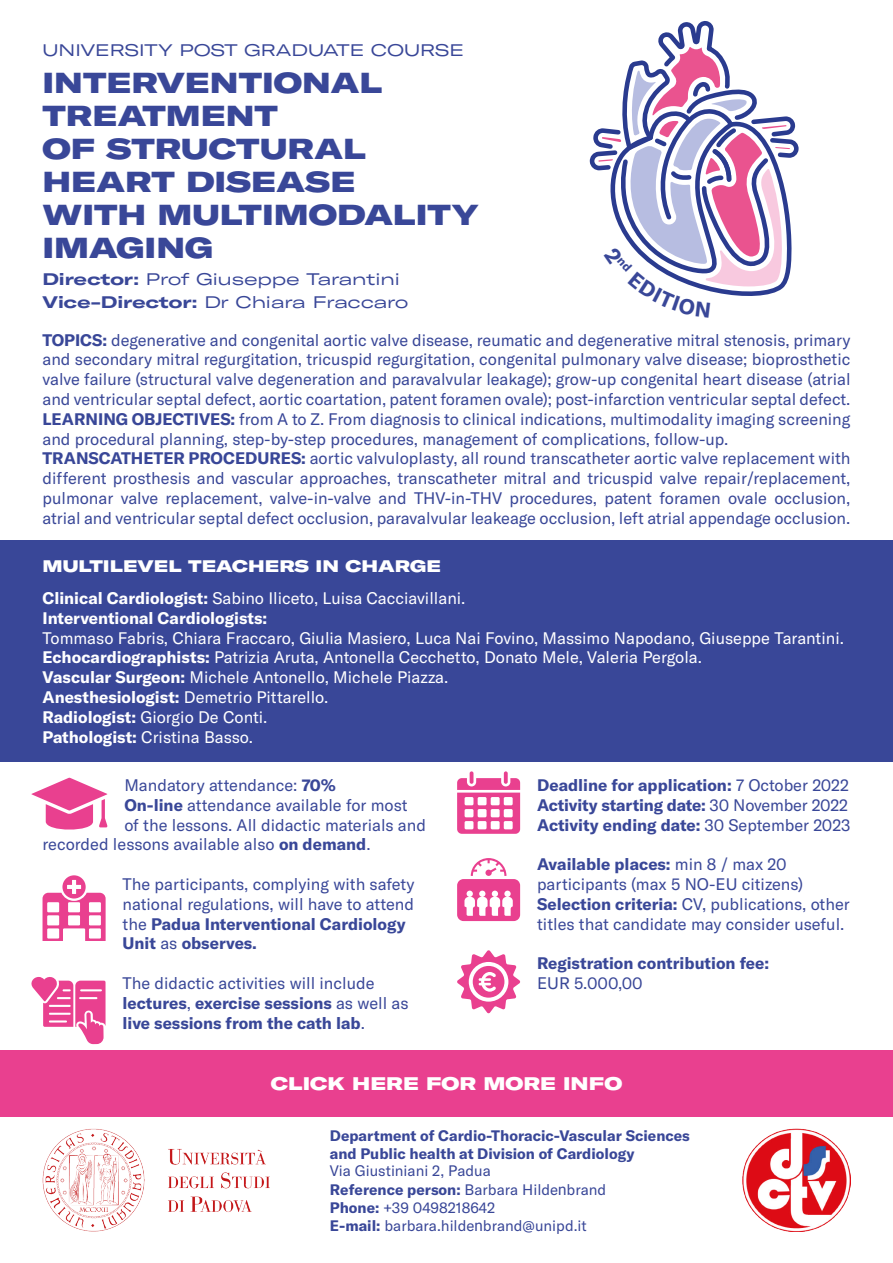
<style>
.page{position:relative;width:893px;height:1263px;background:#fff}
.page>*{position:absolute;margin:0;border:0;box-sizing:border-box;transform-origin:0 0}
.t1{font:900 expanded 28.5px/33px "GT America";color:#394798}
.t2{font:900 expanded 18px "GT America";color:#fff}
.t3{font:16.5px/19.8px "GT America";color:#394798}
.t4{font:16.5px/19.8px "GT America";color:#fff}
.t5{font:700 16.5px/19.8px "GT America";color:#394798}
.t6{font:expanded 16.5px "GT America";color:#394798}
.t7{font:900 expanded 16.5px "GT America";color:#fff}
.t8{font:700 15px/18.1px "GT America";color:#394798}
.s1{font-weight:700}
.s2{font-weight:400}
.s3{font-family:"Tahoma";font-weight:400}
</style>
<div class="page">
<div style="left:0;top:540px;width:893px;height:221px;background:#394798"></div>
<div style="left:0;top:1050px;width:893px;height:66px;background:#e9408f"></div>
<img style="left:743px;top:1128px;width:107px;height:103px">
<img style="left:43px;top:1128px;width:227px;height:103px">
<svg style="left:457px;top:771px;width:63px;height:63px"></svg>
<svg style="left:457px;top:858px;width:63px;height:63px"></svg>
<svg style="left:457px;top:950px;width:63px;height:63px"></svg>
<svg style="left:31px;top:977px;width:75px;height:67px"></svg>
<svg style="left:31px;top:778px;width:76px;height:52px"></svg>
<svg style="left:43px;top:875px;width:63px;height:66px"></svg>
<svg style="left:589px;top:21px;width:210px;height:275px"></svg>
<p class="t6" style="left:43px;top:40px;width:423px">UNIVERSITY POST GRADUATE COURSE</p>
<p class="t1" style="left:43px;top:66px;width:341px">INTERVENTIONAL<br>TREATMENT<br>OF STRUCTURAL</p>
<p class="t1" style="left:43px;top:165px;width:437px">HEART DISEASE<br>WITH MULTIMODALITY<br>IMAGING</p>
<p class="t6" style="left:43px;top:269px;width:359px"><span class="s1">Director:</span> Prof Giuseppe Tarantini</p>
<p class="t6" style="left:43px;top:292px;width:367px"><span class="s1">Vice-Director:</span> Dr Chiara Fraccaro</p>
<p class="t3" style="left:43px;top:330px;width:809px;text-align:justify"><span class="s1">TOPICS:</span> degenerative and congenital aortic valve disease, reumatic and degenerative mitral stenosis, primary and secondary mitral regurgitation, tricuspid regurgitation, congenital pulmonary valve disease; bioprosthetic valve failure (structural valve degeneration and paravalvular leakage); grow-up congenital heart disease (atrial and ventricular septal defect, aortic coartation, patent foramen ovale); post-infarction ventricular septal defect.</p>
<p class="t3" style="left:43px;top:409px;width:809px"><span class="s1">LEARNING OBJECTIVES:</span> from A to Z. From diagnosis to clinical indications, multimodality imaging screening and procedural planning, step-by-step procedures, management of complications, follow-up.</p>
<p class="t3" style="left:43px;top:449px;width:809px;text-align:justify"><span class="s1">TRANSCATHETER PROCEDURES:</span> aortic valvuloplasty, all round transcatheter aortic valve replacement with different prosthesis and vascular approaches, transcatheter mitral and tricuspid valve repair/replacement, pulmonar valve replacement, valve-in-valve and THV-in-THV procedures, patent foramen ovale occlusion, atrial and ventricular septal defect occlusion, paravalvular leakeage occlusion, left atrial appendage occlusion.</p>
<p class="t7" style="left:43px;top:556px;width:400px">MULTILEVEL TEACHERS IN CHARGE</p>
<p class="t4" style="left:43px;top:588px;width:424px"><span class="s1">Clinical Cardiologist:</span> Sabino Iliceto, Luisa Cacciavillani.</p>
<p class="t4" style="left:43px;top:608px;width:803px"><span class="s1">Interventional Cardiologists:<br></span>Tommaso Fabris, Chiara Fraccaro, Giulia Masiero, Luca Nai Fovino, Massimo Napodano, Giuseppe Tarantini.</p>
<p class="t4" style="left:43px;top:648px;width:661px"><span class="s1">Echocardiographists:</span> Patrizia Aruta, Antonella Cecchetto, Donato Mele, Valeria Pergola.</p>
<p class="t4" style="left:43px;top:667px;width:407px"><span class="s1">Vascular Surgeon:</span> Michele Antonello, Michele Piazza.</p>
<p class="t4" style="left:43px;top:687px;width:287px"><span class="s1">Anesthesiologist:</span> Demetrio Pittarello.</p>
<p class="t4" style="left:43px;top:707px;width:226px"><span class="s1">Radiologist:</span> Giorgio De Conti.</p>
<p class="t4" style="left:43px;top:727px;width:212px"><span class="s1">Pathologist:</span> Cristina Basso.</p>
<p class="t3" style="left:124px;top:775px;width:213px">Mandatory attendance: <span class="s1">70%</span></p>
<p class="t3" style="left:124px;top:795px;width:285px"><span class="s1">On-line</span> attendance available for most</p>
<p class="t3" style="left:124px;top:815px;width:303px">of the lessons. All didactic materials and</p>
<p class="t3" style="left:43px;top:835px;width:330px">recorded lessons available also <span class="s1">on demand</span>.</p>
<p class="t3" style="left:123px;top:874px;width:293px">The participants, complying with safety national regulations, will have to attend the <span class="s1">Padua Interventional Cardiology Unit</span> as <span class="s1">observes.</span></p>
<p class="t5" style="left:123px;top:973px;width:288px"><span class="s2">The didactic activities will include </span>lectures<span class="s2">,</span> exercise sessions <span class="s2">as well as </span>live sessions from the cath lab<span class="s2">.</span></p>
<p class="t5" style="left:537px;top:775px;width:315px">Deadline for application: <span class="s2">7 October 2022<br></span>Activity starting date: <span class="s2">30 November 2022<br></span>Activity ending date: <span class="s2">30 September 2023</span></p>
<p class="t3" style="left:537px;top:854px;width:314px"><span class="s1">Available places:</span> min 8 / max 20 participants (max 5 NO-EU citizens)<br><span class="s1">Selection criteria:</span> CV, publications, other titles that candidate may consider useful.</p>
<p class="t5" style="left:537px;top:953px;width:234px">Registration contribution fee:</p>
<p class="t3" style="left:537px;top:973px;width:107px">EUR 5.000,00</p>
<p class="t2" style="left:271px;top:1072px;width:353px">CLICK HERE FOR MORE INFO</p>
<p class="t8" style="left:330px;top:1126px;width:362px">Department of Cardio-Thoracic-Vascular Sciences and Public health at Division of Cardiology<br><span class="s2">Via Giustiniani 2, Padua<br></span>Reference person: <span class="s2">Barbara Hilde</span><span class="s3">n</span><span class="s2">brand<br></span>Phone: <span class="s2">+39 0498218642<br></span>E-mail: <span class="s2">barbara.hilde</span><span class="s3">n</span><span class="s2">brand@unipd.it</span></p>
</div>
